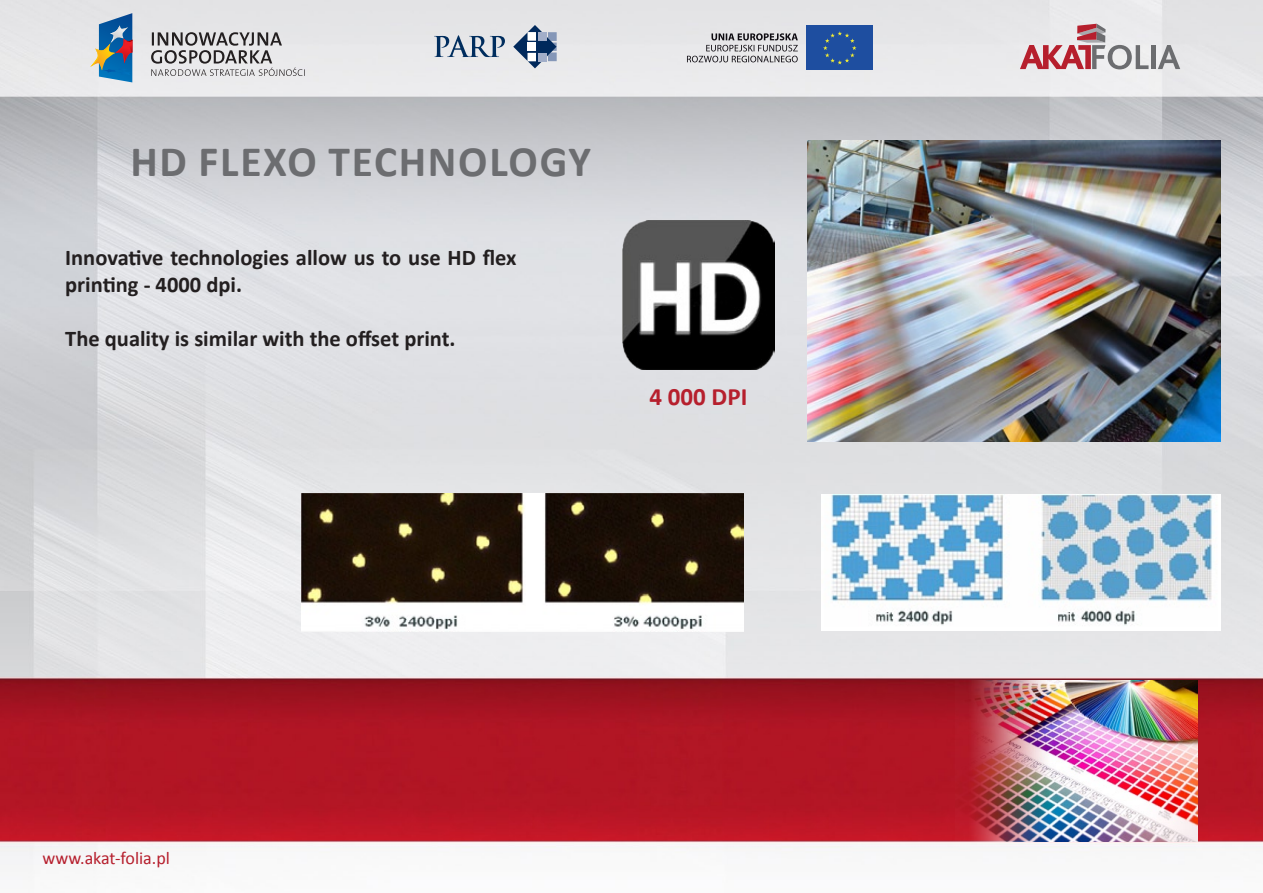
<style>
.page{position:relative;width:1263px;height:893px;background:#fff}
.page>*{position:absolute;margin:0;border:0;box-sizing:border-box;transform-origin:0 0}
.t1{font:700 43.5px "Calibri";letter-spacing:.04em;color:#6c6d70}
.t2{font:700 25.05px "Calibri";color:#b61f2d}
.t3{font:700 22.5px/27px "Calibri";color:#231f20}
.t4{font:18px "Calibri";color:#b61f2d}
</style>
<div class="page">
<img style="left:0;top:0;width:1263px;height:865px">
<svg style="left:513px;top:25px;width:44px;height:43px;background:#94a3b9"></svg>
<svg style="left:434px;top:35px;width:71px;height:22px;background:#9baabb"></svg>
<svg style="left:151px;top:32px;width:154px;height:44px;background:#bab9bb"></svg>
<svg style="left:90px;top:13px;width:42px;height:69px;background:#6b8da9"></svg>
<svg style="left:687px;top:33px;width:111px;height:29px;background:#b7b7b9"></svg>
<div style="left:807px;top:26px;width:66px;height:44px;background:#1e4ea0"></div>
<svg style="left:823px;top:31px;width:33px;height:34px"></svg>
<hr style="left:1151px;top:45px;width:4px;height:24px;background:#6c6d70">
<svg style="left:1158px;top:45px;width:22px;height:24px"></svg>
<svg style="left:1020px;top:24px;width:128px;height:45px;background:#cfb0b5"></svg>
<img style="left:822px;top:494px;width:398px;height:137px">
<img style="left:301px;top:493px;width:443px;height:138px">
<img style="left:622px;top:220px;width:153px;height:149px">
<img style="left:808px;top:140px;width:412px;height:302px">
<img style="left:955px;top:680px;width:243px;height:162px">
<h1 class="t1" style="left:130px;top:134px;width:462px">HD FLEXO TECHNOLOGY</h1>
<p class="t3" style="left:65px;top:243px;width:453px">Innovative technologies allow us to use HD flex printing - 4000 dpi.</p>
<p class="t3" style="left:65px;top:324px;width:392px">The quality is similar with the offset print.</p>
<p class="t2" style="left:649px;top:381px;width:99px">4 000 DPI</p>
<p class="t4" style="left:43px;top:847px;width:129px">www.akat-folia.pl</p>
</div>
